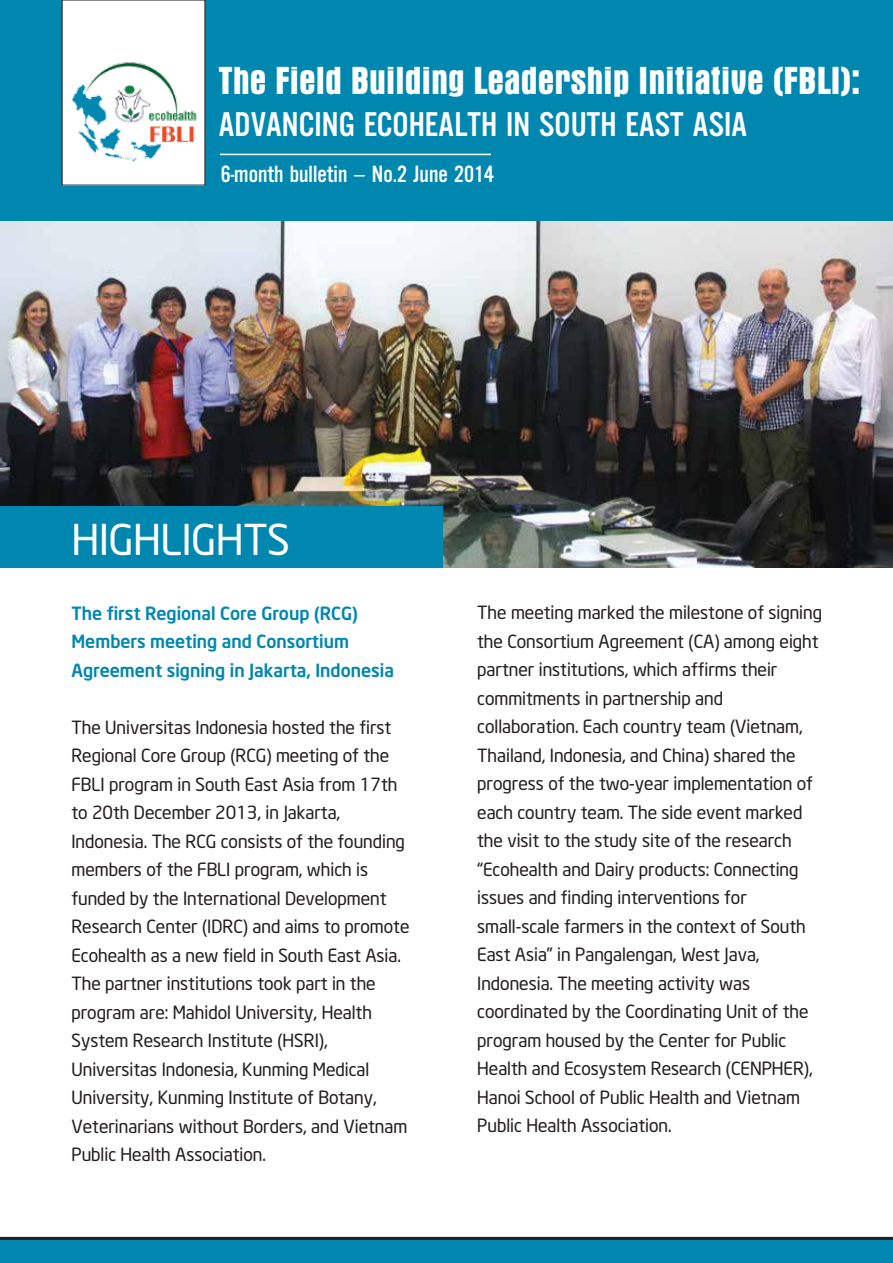
<style>
.page{position:relative;width:893px;height:1263px;background:#fff}
.page>*{position:absolute;margin:0;border:0;box-sizing:border-box;transform-origin:0 0}
.t1{font:42px "UTM Neo Sans Intel";color:#fff}
.t2{font:39.75px "UTM Aurora";color:#fff}
.t3{font:35.7px "UTM Alter Gothic";color:#fff}
.t4{font:24.45px "UTM Alter Gothic";color:#fff}
.t5{font:18px/28.5px "UTM Neo Sans Intel";color:#231f20}
.t6{font:700 18px/28.5px "UTM Neo Sans Intel";color:#0087af}
.s1{font-family:"Myriad Pro"}
</style>
<div class="page">
<img style="left:0;top:220px;width:893px;height:347px">
<div style="left:0;top:0;width:893px;height:220px;background:#0087af"></div>
<div style="left:0;top:1240px;width:893px;height:23px;background:#0087af"></div>
<div style="left:62px;top:0;width:143px;height:185px;background:#fff"></div>
<img style="left:72px;top:62px;width:125px;height:100px">
<div style="left:0;top:506px;width:442px;height:61px;background:#0087af"></div>
<hr style="left:0;top:1237px;width:893px;height:3px;background:#231f20">
<hr style="left:220px;top:154px;width:271px;height:1px;background:#fff">
<h2 class="t2" style="left:218px;top:54px;width:643px">The Field Building Leadership Initiative (FBLI):</h2>
<h3 class="t3" style="left:218px;top:100px;width:530px">ADVANCING ECOHEALTH IN SOUTH EAST ASIA</h3>
<h3 class="t4" style="left:221px;top:158px;width:275px">6-month bulletin <span class="s1">–</span> No.2 June 2014</h3>
<h1 class="t1" style="left:72px;top:506px;width:220px">HIGHLIGHTS</h1>
<p class="t6" style="left:71px;top:597px;width:324px">The first Regional Core Group (RCG)<br>Members meeting and Consortium<br>Agreement signing in Jakarta, Indonesia</p>
<p class="t5" style="left:71px;top:711px;width:340px">The Universitas Indonesia hosted the first Regional Core Group (RCG) meeting of the FBLI program in South East Asia from 17th to 20th December 2013, in Jakarta, Indonesia. The RCG consists of the founding members of the FBLI program, which is funded by the International Development Research Center (IDRC) and aims to promote Ecohealth as a new field in South East Asia.<br>The partner institutions took part in the program are: Mahidol University, Health System Research Institute (HSRI), Universitas Indonesia, Kunming Medical University, Kunming Institute of Botany, Veterinarians without Borders, and Vietnam Public Health Association.</p>
<p class="t5" style="left:477px;top:597px;width:346px">The meeting marked the milestone of signing the Consortium Agreement (CA) among eight partner institutions, which affirms their commitments in partnership and collaboration. Each country team (Vietnam, Thailand, Indonesia, and China) shared the progress of the two-year implementation of each country team. The side event marked the visit to the study site of the research “Ecohealth and Dairy products: Connecting issues and finding interventions for small-scale farmers in the context of South East Asia” in Pangalengan, West Java, Indonesia. The meeting activity was coordinated by the Coordinating Unit of the program housed by the Center for Public Health and Ecosystem Research (CENPHER), Hanoi School of Public Health and Vietnam Public Health Association.</p>
</div>
